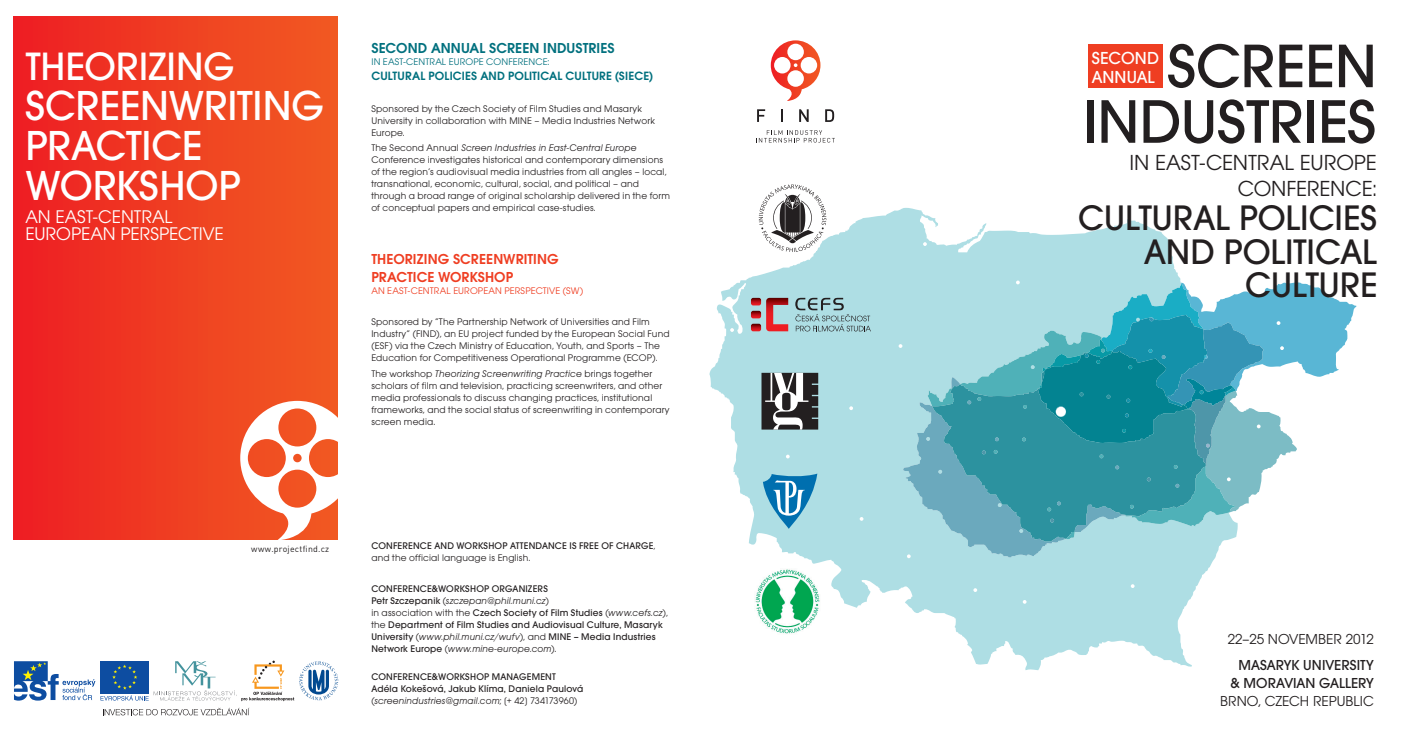
<style>
.page{position:relative;width:1404px;height:745px;background:#fff}
.page>*{position:absolute;margin:0;border:0;box-sizing:border-box;transform-origin:0 0}
.t1{font:500 63.75px/55.5px "Avant Garde Gothic TE";letter-spacing:-.005em;color:#231f20;text-align:right}
.t2{font:500 43.5px/40px "Avant Garde Gothic TE";letter-spacing:-.005em;color:#fff}
.t3{font:500 41px "Avant Garde Gothic TE";letter-spacing:-.005em;color:#fff}
.t4{font:500 36.75px/33.5px "Avant Garde Gothic TE";letter-spacing:-.005em;color:#231f20;text-align:right}
.t5{font:22.62px/26.8px "Avant Garde Gothic TE";letter-spacing:-.005em;color:#231f20;text-align:right}
.t6{font:19px/17px "Avant Garde Gothic TE";letter-spacing:-.005em;color:#fff}
.t7{font:500 18px/18.9px "Avant Garde Gothic TE";color:#fff}
.t8{font:600 15px/18px "Avant Garde Gothic TE";letter-spacing:.005em;color:#ef3e22}
.t9{font:15px "Avant Garde Gothic TE";color:#231f20}
.t10{font:500 15px/18px "Avant Garde Gothic TE";color:#231f20;text-align:center}
.t11{font:600 15px "Avant Garde Gothic TE";color:#01707e}
.t12{font:600 12.5px "Avant Garde Gothic TE";letter-spacing:.01em;color:#01707e}
.t13{font:10px/12px "Avant Garde Gothic TE";letter-spacing:.015em;color:#231f20}
.t14{font:500 10px/12px "Avant Garde Gothic TE";letter-spacing:.02em;color:#231f20}
.t15{font:10px "Avant Garde Gothic TE";letter-spacing:.01em;color:#ef3e22}
.t16{font:10px "Avant Garde Gothic TE";letter-spacing:.01em;color:#01707e}
.t17{font:8.75px "DIN Pro";letter-spacing:.03em;color:#231f20}
.s1{font-style:italic}
.s2{font-weight:400}
.s3{font-weight:400;font-style:italic}
</style>
<div class="page">
<svg style="left:709px;top:208px;width:524px;height:461px;fill:#aedee4"></svg>
<svg style="left:903px;top:402px;width:276px;height:155px;background:#9ed1da"></svg>
<svg style="left:927px;top:282px;width:428px;height:256px"></svg>
<div style="left:13px;top:16px;width:324px;height:523px;background:linear-gradient(to right,#ee1f23,#f15b22)"></div>
<svg style="left:240px;top:400px;width:98px;height:140px"></svg>
<svg style="left:758px;top:184px;width:68px;height:68px"></svg>
<svg style="left:751px;top:298px;width:37px;height:33px"></svg>
<svg style="left:795px;top:297px;width:75px;height:34px;background:#96bec3"></svg>
<svg style="left:757px;top:109px;width:8px;height:13px"></svg>
<svg style="left:781px;top:109px;width:1px;height:13px"></svg>
<svg style="left:799px;top:109px;width:9px;height:13px"></svg>
<svg style="left:825px;top:109px;width:9px;height:13px"></svg>
<svg style="left:770px;top:40px;width:50px;height:61px"></svg>
<svg style="left:756px;top:130px;width:78px;height:12px"></svg>
<svg style="left:762px;top:473px;width:55px;height:55px;background:#67aece"></svg>
<svg style="left:14px;top:660px;width:324px;height:40px"></svg>
<svg style="left:103px;top:707px;width:146px;height:8px"></svg>
<div style="left:1088px;top:45px;width:74px;height:43px;background:#ef3e22"></div>
<svg style="left:761px;top:372px;width:57px;height:57px"></svg>
<img style="left:754px;top:568px;width:66px;height:66px">
<h3 class="t3" style="left:25px;top:51px;width:211px">THEORIZING</h3>
<h2 class="t2" style="left:25px;top:89px;width:300px">SCREENWRITING<br>PRACTICE<br>WORKSHOP</h2>
<h3 class="t6" style="left:25px;top:209px;width:200px">AN EAST-CENTRAL<br>EUROPEAN PERSPECTIVE</h3>
<h3 class="t11" style="left:371px;top:43px;width:245px">SECOND ANNUAL SCREEN INDUSTRIES</h3>
<p class="t16" style="left:371px;top:58px;width:180px">IN EAST-CENTRAL EUROPE CONFERENCE:</p>
<p class="t12" style="left:371px;top:72px;width:283px">CULTURAL POLICIES AND POLITICAL CULTURE (SIECE)</p>
<p class="t13" style="left:371px;top:103px;width:285px">Sponsored by the Czech Society of Film Studies and Masaryk<br>University in collaboration with MINE – Media Industries Network<br>Europe.</p>
<p class="t13" style="left:371px;top:143px;width:300px">The Second Annual <span class="s1">Screen Industries in East-Central Europe </span>Conference investigates historical and contemporary dimensions of the region’s audiovisual media industries from all angles – local, transnational, economic, cultural, social, and political – and through a broad range of original scholarship delivered in the form of conceptual papers and empirical case-studies.</p>
<h3 class="t8" style="left:371px;top:251px;width:189px">THEORIZING SCREENWRITING<br>PRACTICE WORKSHOP</h3>
<p class="t15" style="left:371px;top:287px;width:213px">AN EAST-CENTRAL EUROPEAN PERSPECTIVE (SW)</p>
<p class="t13" style="left:371px;top:316px;width:300px">Sponsored by “The Partnership Network of Universities and Film Industry” (FIND), an EU project funded by the European Social Fund (ESF) via the Czech Ministry of Education, Youth, and Sports – The Education for Competitiveness Operational Programme (ECOP).</p>
<p class="t13" style="left:371px;top:368px;width:300px">The workshop <span class="s1">Theorizing Screenwriting Practice</span> brings together scholars of film and television, practicing screenwriters, and other media professionals to discuss changing practices, institutional frameworks, and the social status of screenwriting in contemporary screen media.</p>
<p class="t17" style="left:251px;top:545px;width:80px">www.projectfind.cz</p>
<p class="t14" style="left:371px;top:540px;width:285px">CONFERENCE AND WORKSHOP ATTENDANCE IS FREE OF CHARGE<span class="s2">, and the official language is English.</span></p>
<p class="t14" style="left:371px;top:583px;width:298px">CONFERENCE&amp;WORKSHOP ORGANIZERS<br>Petr Szczepanik <span class="s2">(</span><span class="s3">szczepan@phil.muni.cz</span><span class="s2">)<br>in association with the</span> Czech Society of Film Studies <span class="s2">(</span><span class="s3">www.cefs.cz</span><span class="s2">), the</span> Department of Film Studies and Audiovisual Culture, Masaryk University <span class="s2">(</span><span class="s3">www.phil.muni.cz/wufv</span><span class="s2">), and</span> MINE – Media Industries Network Europe <span class="s2">(</span><span class="s3">www.mine-europe.com</span><span class="s2">).</span></p>
<p class="t14" style="left:371px;top:671px;width:213px">CONFERENCE&amp;WORKSHOP MANAGEMENT<br>Adéla Kokešová, Jakub Klíma, Daniela Paulová <span class="s2">(</span><span class="s3">screenindustries@gmail.com</span><span class="s2">; [+ 42] 734173960)</span></p>
<h1 class="t1" style="left:1082px;top:44px;width:296px">SCREEN<br>INDUSTRIES</h1>
<h3 class="t5" style="left:1129px;top:150px;width:249px">IN EAST-CENTRAL EUROPE<br>CONFERENCE:</h3>
<h3 class="t7" style="left:1091px;top:50px;width:69px">SECOND<br>ANNUAL</h3>
<h3 class="t4" style="left:1078px;top:204px;width:301px">CULTURAL POLICIES<br>AND POLITICAL<br>CULTURE</h3>
<h3 class="t9" style="left:1227px;top:633px;width:148px">22–25 NOVEMBER 2012</h3>
<h3 class="t10" style="left:1230px;top:656px;width:145px">MASARYK UNIVERSITY &amp; MORAVIAN GALLERY</h3>
<h3 class="t9" style="left:1220px;top:695px;width:155px">BRNO, CZECH REPUBLIC</h3>
</div>
